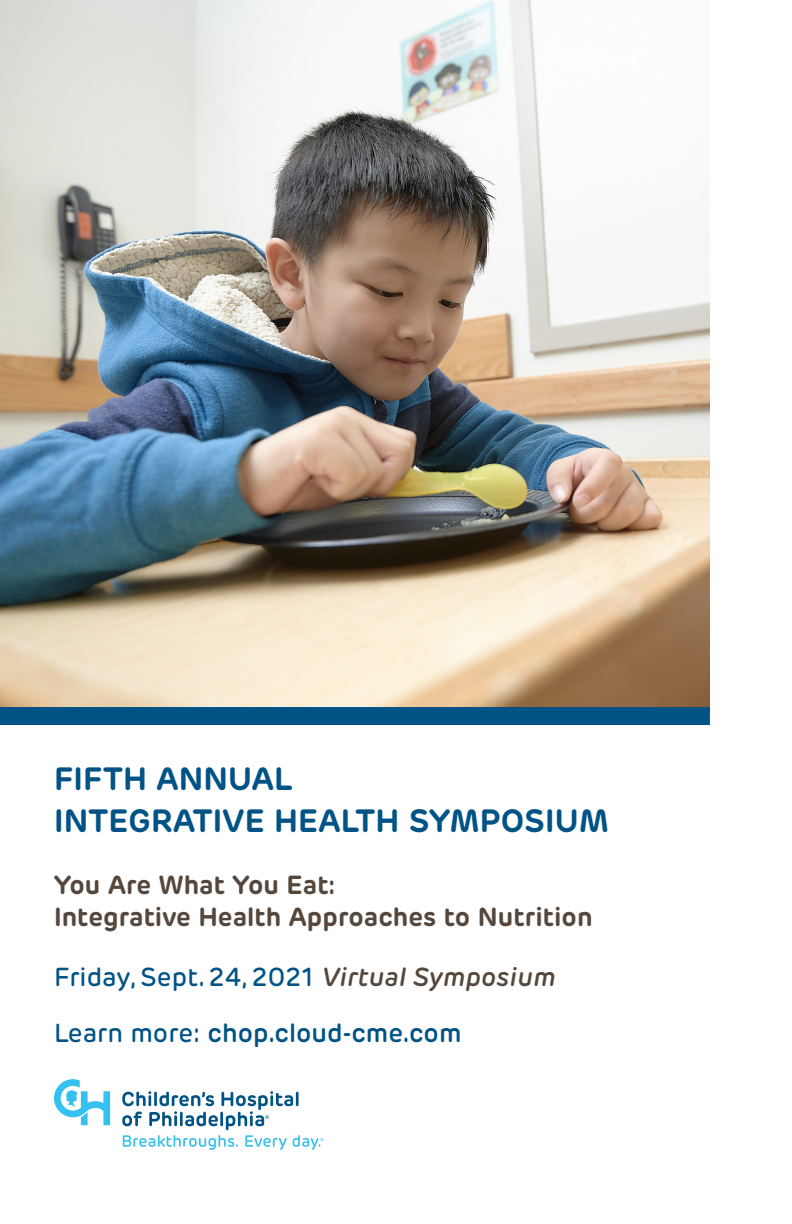
<style>
.page{position:relative;width:792px;height:1224px;background:#fff}
.page>*{position:absolute;margin:0;border:0;box-sizing:border-box;transform-origin:0 0}
.body_copy{font:700 32px "Rubrik New";letter-spacing:.005em;color:#015386}
.body_copy-2{font:700 26px "Rubrik New";color:#55473c}
.body_copy-3{font:500 26px "Rubrik New";color:#015386}
.body_copy-4{font:600 26px "Rubrik New";color:#015386}
.s1{font-weight:600;font-style:italic;color:#55473c}
.s2{font-weight:500}
</style>
<div class="page">
<img style="left:0;top:0;width:710px;height:707px">
<div style="left:0;top:707px;width:710px;height:18px;background:#015386"></div>
<svg style="left:54px;top:1079px;width:56px;height:46px"></svg>
<svg style="left:122px;top:1091px;width:201px;height:59px"></svg>
<p class="body_copy" style="left:54px;top:759px;width:240px">FIFTH ANNUAL</p>
<p class="body_copy" style="left:54px;top:801px;width:557px">INTEGRATIVE HEALTH SYMPOSIUM</p>
<p class="body_copy-2" style="left:54px;top:869px;width:283px">You Are What You Eat:</p>
<p class="body_copy-2" style="left:54px;top:900px;width:540px">Integrative Health Approaches to Nutrition</p>
<p class="body_copy-3" style="left:54px;top:961px;width:503px">Friday, Sept. 24, 2021 <span class="s1">Virtual Symposium</span></p>
<p class="body_copy-4" style="left:54px;top:1017px;width:409px"><span class="s2">Learn more:</span> chop.cloud-cme.com</p>
</div>
